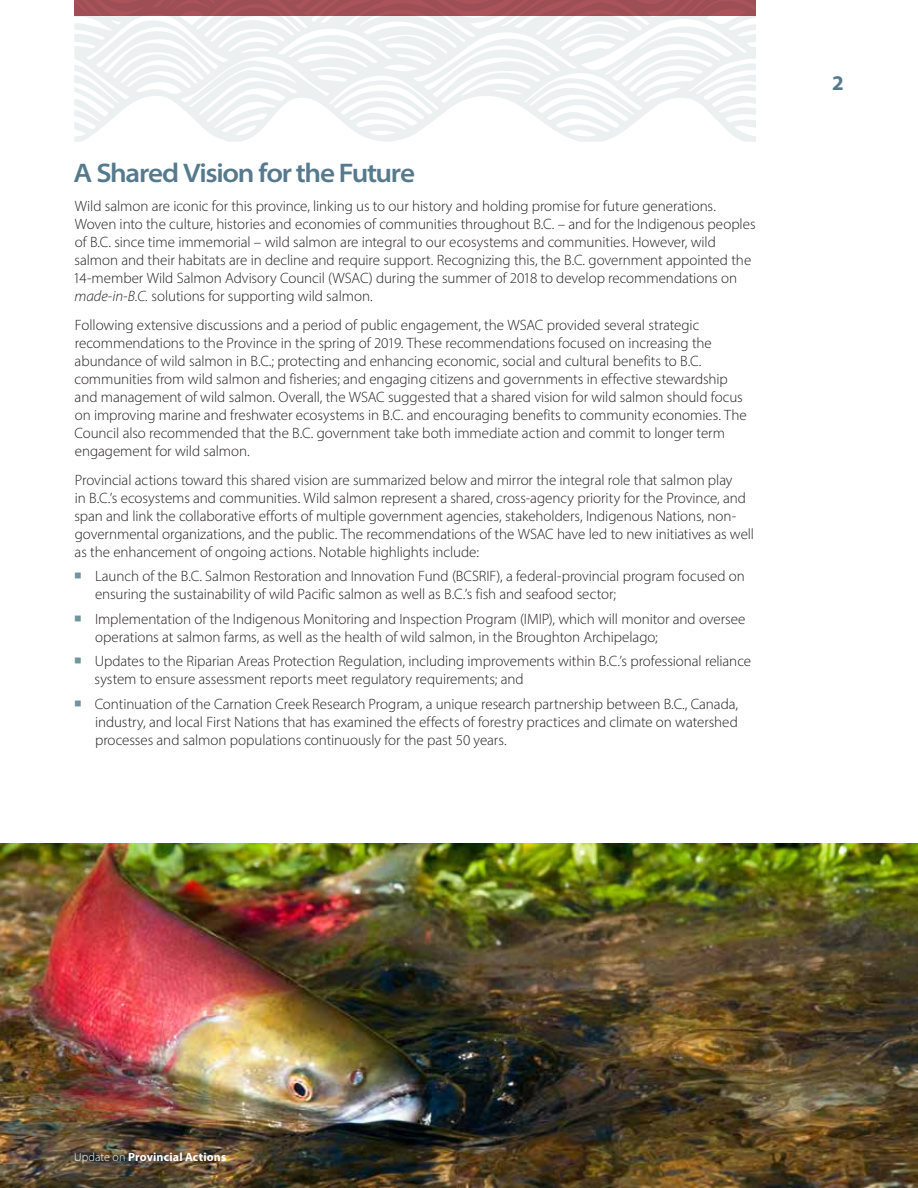
<style>
.page{position:relative;width:918px;height:1188px;background:#fff}
.page>*{position:absolute;margin:0;border:0;box-sizing:border-box;transform-origin:0 0}
.t1{font:600 semi-expanded 27px "Myriad Pro";letter-spacing:-.05em;color:#567a8d}
.t2{font:700 21px "Myriad Pro";color:#567a8d}
.t3{font:300 15px/18px "Myriad Pro";letter-spacing:-.005em;color:#231f20}
.t4{font:700 12px "Myriad Pro";letter-spacing:.015em;color:#fff}
.s1{font-style:italic}
.s2{color:#7095a1}
.s3{font-weight:300}
</style>
<div class="page">
<svg style="left:74px;top:16px;width:682px;height:126px;fill:#eff3f3"></svg>
<div style="left:74px;top:0;width:682px;height:16px;background:linear-gradient(to right,#a24f56,#a35057)"></div>
<img style="left:0;top:844px;width:918px;height:344px">
<h1 class="t1" style="left:74px;top:156px;width:343px">A Shared Vision for the Future</h1>
<p class="t3" style="left:73px;top:197px;width:684px">Wild salmon are iconic for this province, linking us to our history and holding promise for future generations.<br>Woven into the culture, histories and economies of communities throughout B.C. – and for the Indigenous peoples of B.C. since time immemorial – wild salmon are integral to our ecosystems and communities. However, wild salmon and their habitats are in decline and require support. Recognizing this, the B.C. government appointed the 14-member Wild Salmon Advisory Council (WSAC) during the summer of 2018 to develop recommendations on <span class="s1">made-in-B.C.</span> solutions for supporting wild salmon.</p>
<p class="t3" style="left:74px;top:316px;width:674px">Following extensive discussions and a period of public engagement, the WSAC provided several strategic recommendations to the Province in the spring of 2019. These recommendations focused on increasing the abundance of wild salmon in B.C.; protecting and enhancing economic, social and cultural benefits to B.C. communities from wild salmon and fisheries; and engaging citizens and governments in effective stewardship and management of wild salmon. Overall, the WSAC suggested that a shared vision for wild salmon should focus on improving marine and freshwater ecosystems in B.C. and encouraging benefits to community economies. The Council also recommended that the B.C. government take both immediate action and commit to longer term engagement for wild salmon.</p>
<p class="t3" style="left:74px;top:471px;width:681px">Provincial actions toward this shared vision are summarized below and mirror the integral role that salmon play<br>in B.C.’s ecosystems and communities. Wild salmon represent a shared, cross-agency priority for the Province, and span and link the collaborative efforts of multiple government agencies, stakeholders, Indigenous Nations, non&shy;governmental organizations, and the public. The recommendations of the WSAC have led to new initiatives as well as the enhancement of ongoing actions. Notable highlights include:</p>
<p class="t3" style="left:95px;top:567px;width:651px;text-indent:-21px"><span class="s2">○</span> Launch of the B.C. Salmon Restoration and Innovation Fund (BCSRIF), a federal-provincial program focused on ensuring the sustainability of wild Pacific salmon as well as B.C.’s fish and seafood sector;</p>
<p class="t3" style="left:95px;top:609px;width:652px;text-indent:-21px"><span class="s2">○</span> Implementation of the Indigenous Monitoring and Inspection Program (IMIP), which will monitor and oversee operations at salmon farms, as well as the health of wild salmon, in the Broughton Archipelago;</p>
<p class="t3" style="left:95px;top:652px;width:658px;text-indent:-21px"><span class="s2">○</span> Updates to the Riparian Areas Protection Regulation, including improvements within B.C.’s professional reliance system to ensure assessment reports meet regulatory requirements; and</p>
<p class="t3" style="left:95px;top:694px;width:645px;text-align:justify;text-indent:-21px"><span class="s2">○</span> Continuation of the Carnation Creek Research Program, a unique research partnership between B.C., Canada, industry, and local First Nations that has examined the effects of forestry practices and climate on watershed processes and salmon populations continuously for the past 50 years.</p>
<h2 class="t2" style="left:832px;top:69px;width:13px">2</h2>
<p class="t4" style="left:74px;top:1149px;width:154px"><span class="s3">Update on</span> Provincial Actions</p>
</div>
